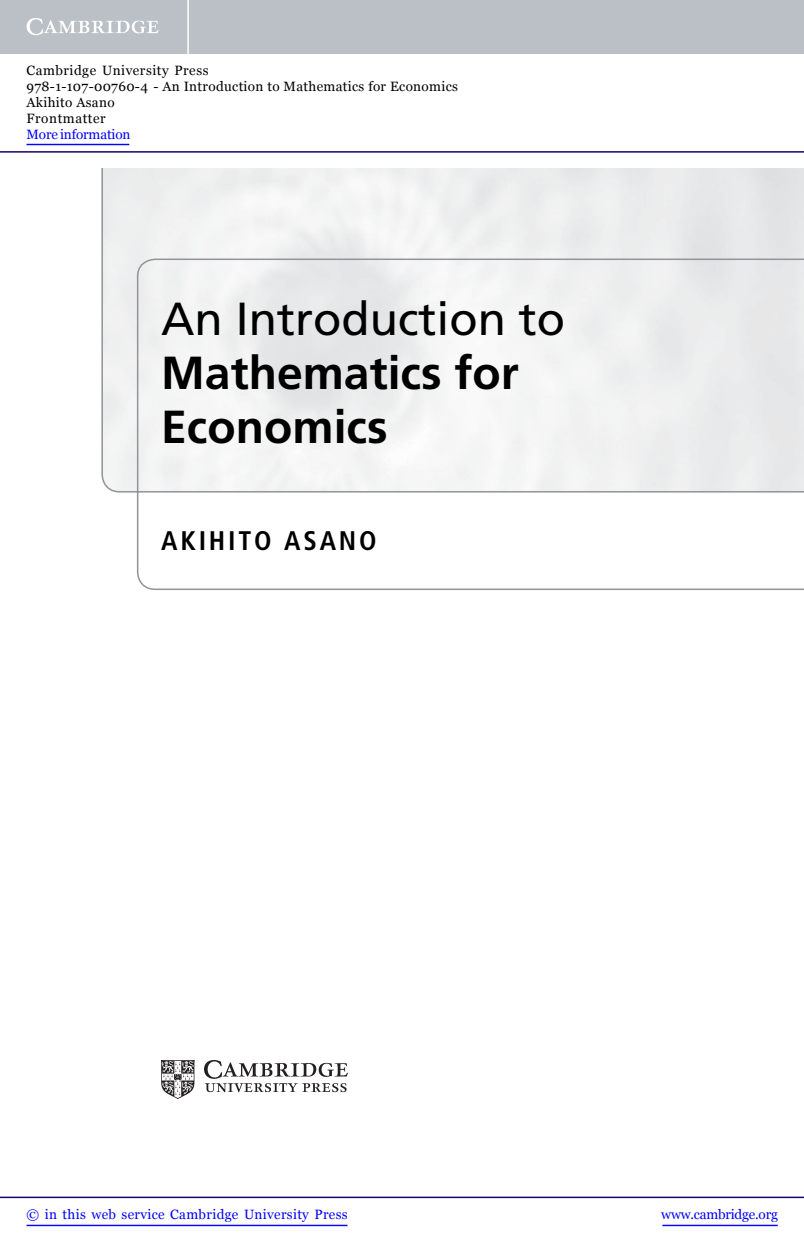
<style>
.page{position:relative;width:804px;height:1248px;background:#fff}
.page>*{position:absolute;margin:0;border:0;box-sizing:border-box;transform-origin:0 0}
.t1{font:700 46.35px/53.8px "Frutiger";color:#000}
.t2{font:46.35px "Frutiger";color:#000}
.t3{font:700 condensed 26.85px "Frutiger";letter-spacing:.105em;color:#000}
.t4{font:13.5px/16.2px "Georgia";letter-spacing:.025em;color:#000}
.t5{font:13.5px "Georgia";letter-spacing:.025em;color:#00f}
.t6{font:13.5px "Georgia";letter-spacing:-.015em;color:#00f}
.t7{font:13.5px "Georgia";letter-spacing:-.01em;color:#00f}
</style>
<div class="page">
<svg style="left:101px;top:169px;width:703px;height:421px"></svg>
<img style="left:161px;top:1060px;width:187px;height:39px">
<div style="left:0;top:0;width:804px;height:54px;background:#bac0c6"></div>
<svg style="left:27px;top:18px;width:132px;height:17px"></svg>
<hr style="left:187px;top:0;width:2px;height:54px;background:#fff">
<hr style="left:0;top:151px;width:804px;height:2px;background:#150666">
<hr style="left:662px;top:1225px;width:116px;height:1px;background:#00f">
<hr style="left:0;top:1197px;width:804px;height:1px;background:#150666">
<hr style="left:27px;top:1225px;width:320px;height:1px;background:#00f">
<hr style="left:27px;top:144px;width:102px;height:1px;background:#00f">
<p class="t4" style="left:27px;top:62px;width:433px">Cambridge University Press<br>978-1-107-00760-4 - An Introduction to Mathematics for Economics<br>Akihito Asano<br>Frontmatter</p>
<p class="t7" style="left:27px;top:127px;width:105px">More information</p>
<h1 class="t2" style="left:161px;top:300px;width:406px">An Introduction to</h1>
<h1 class="t1" style="left:161px;top:349px;width:359px">Mathematics for<br>Economics</h1>
<h2 class="t3" style="left:161px;top:529px;width:217px">AKIHITO ASANO</h2>
<p class="t5" style="left:27px;top:1207px;width:323px">© in this web service Cambridge University Press</p>
<p class="t6" style="left:661px;top:1207px;width:118px">www.cambridge.org</p>
</div>
